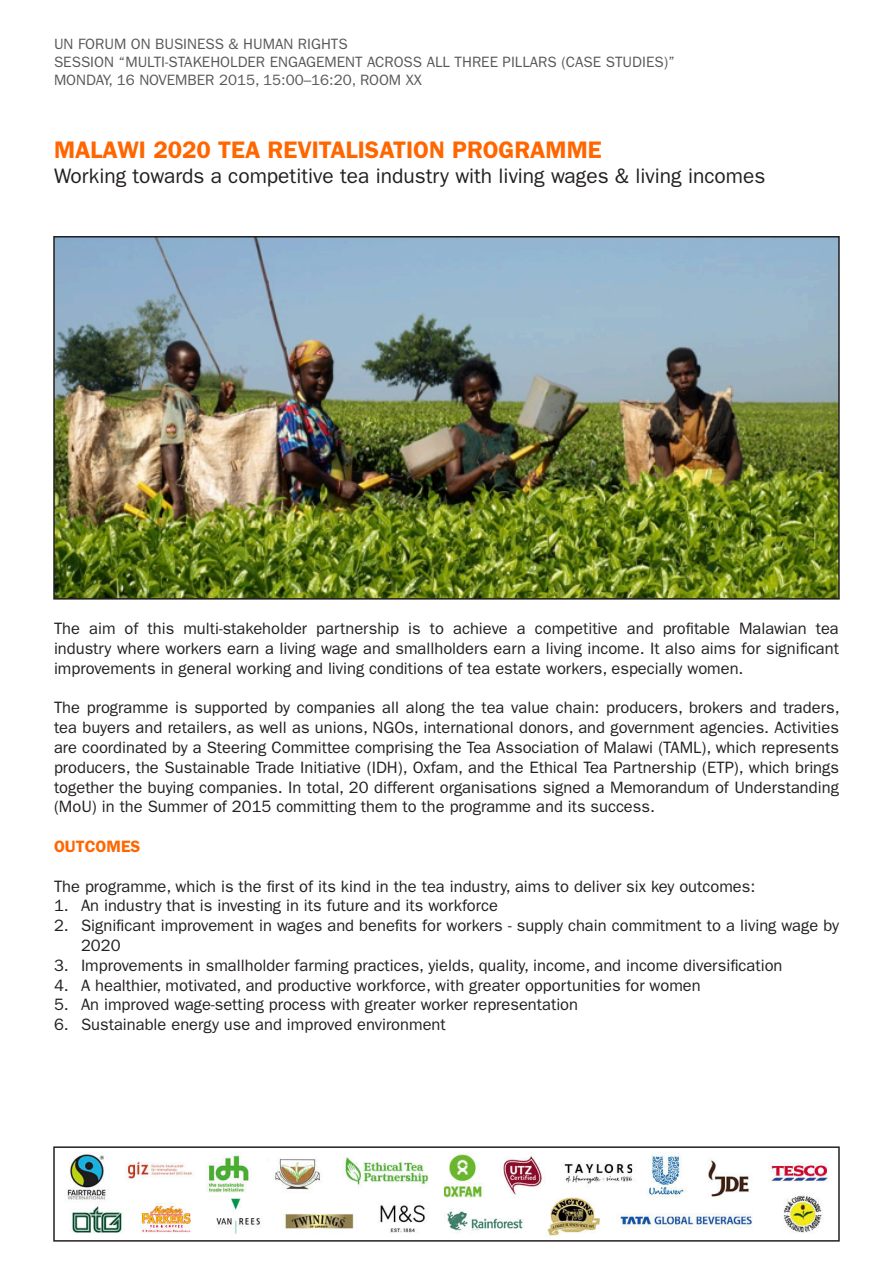
<style>
.page{position:relative;width:893px;height:1263px;background:#fff}
.page>*{position:absolute;margin:0;border:0;box-sizing:border-box;transform-origin:0 0}
.t1{font:600 24px "ITC Franklin Gothic Std";color:#f60}
.t2{font:21px "ITC Franklin Gothic Std";color:#231f20}
.t3{font:16.5px/19.8px "ITC Franklin Gothic Std";color:#231f20;text-align:justify}
.t4{font:600 16.5px "ITC Franklin Gothic Std";color:#f60}
.t5{font:15px "ITC Franklin Gothic Std";color:#57585a}
</style>
<div class="page">
<img style="left:56px;top:239px;width:781px;height:358px">
<div style="left:53px;top:236px;width:787px;height:364px;border:2px solid #231f20"></div>
<img style="left:67px;top:1152px;width:762px;height:85px">
<div style="left:53px;top:1146px;width:787px;height:95px;border:2px solid #231f20"></div>
<p class="t5" style="left:54px;top:35px;width:295px">UN FORUM ON BUSINESS &amp; HUMAN RIGHTS</p>
<p class="t5" style="left:54px;top:53px;width:623px">SESSION “MULTI-STAKEHOLDER ENGAGEMENT ACROSS ALL THREE PILLARS (CASE STUDIES)”</p>
<p class="t5" style="left:54px;top:71px;width:369px">MONDAY, 16 NOVEMBER 2015, 15:00–16:20, ROOM XX</p>
<p class="t1" style="left:54px;top:136px;width:549px">MALAWI 2020 TEA REVITALISATION PROGRAMME</p>
<p class="t2" style="left:54px;top:164px;width:713px">Working towards a competitive tea industry with living wages &amp; living incomes</p>
<p class="t3" style="left:54px;top:619px;width:786px">The aim of this multi-stakeholder partnership is to achieve a competitive and profitable Malawian tea industry where workers earn a living wage and smallholders earn a living income. It also aims for significant improvements in general working and living conditions of tea estate workers, especially women.</p>
<p class="t3" style="left:54px;top:698px;width:787px">The programme is supported by companies all along the tea value chain: producers, brokers and traders, tea buyers and retailers, as well as unions, NGOs, international donors, and government agencies. Activities are coordinated by a Steering Committee comprising the Tea Association of Malawi (TAML), which represents producers, the Sustainable Trade Initiative (IDH), Oxfam, and the Ethical Tea Partnership (ETP), which brings together the buying companies. In total, 20 different organisations signed a Memorandum of Understanding (MoU) in the Summer of 2015 committing them to the programme and its success.</p>
<p class="t4" style="left:54px;top:836px;width:88px">OUTCOMES</p>
<p class="t3" style="left:54px;top:876px;width:703px">The programme, which is the first of its kind in the tea industry, aims to deliver six key outcomes:</p>
<p class="t3" style="left:54px;top:896px;width:445px">1. An industry that is investing in its future and its workforce</p>
<p class="t3" style="left:81px;top:916px;width:759px;text-indent:-27px">2. Significant improvement in wages and benefits for workers - supply chain commitment to a living wage by<br>2020</p>
<p class="t3" style="left:54px;top:955px;width:730px">3. Improvements in smallholder farming practices, yields, quality, income, and income diversification</p>
<p class="t3" style="left:54px;top:975px;width:648px">4. A healthier, motivated, and productive workforce, with greater opportunities for women</p>
<p class="t3" style="left:54px;top:995px;width:526px">5. An improved wage-setting process with greater worker representation</p>
<p class="t3" style="left:54px;top:1015px;width:393px">6. Sustainable energy use and improved environment</p>
</div>
